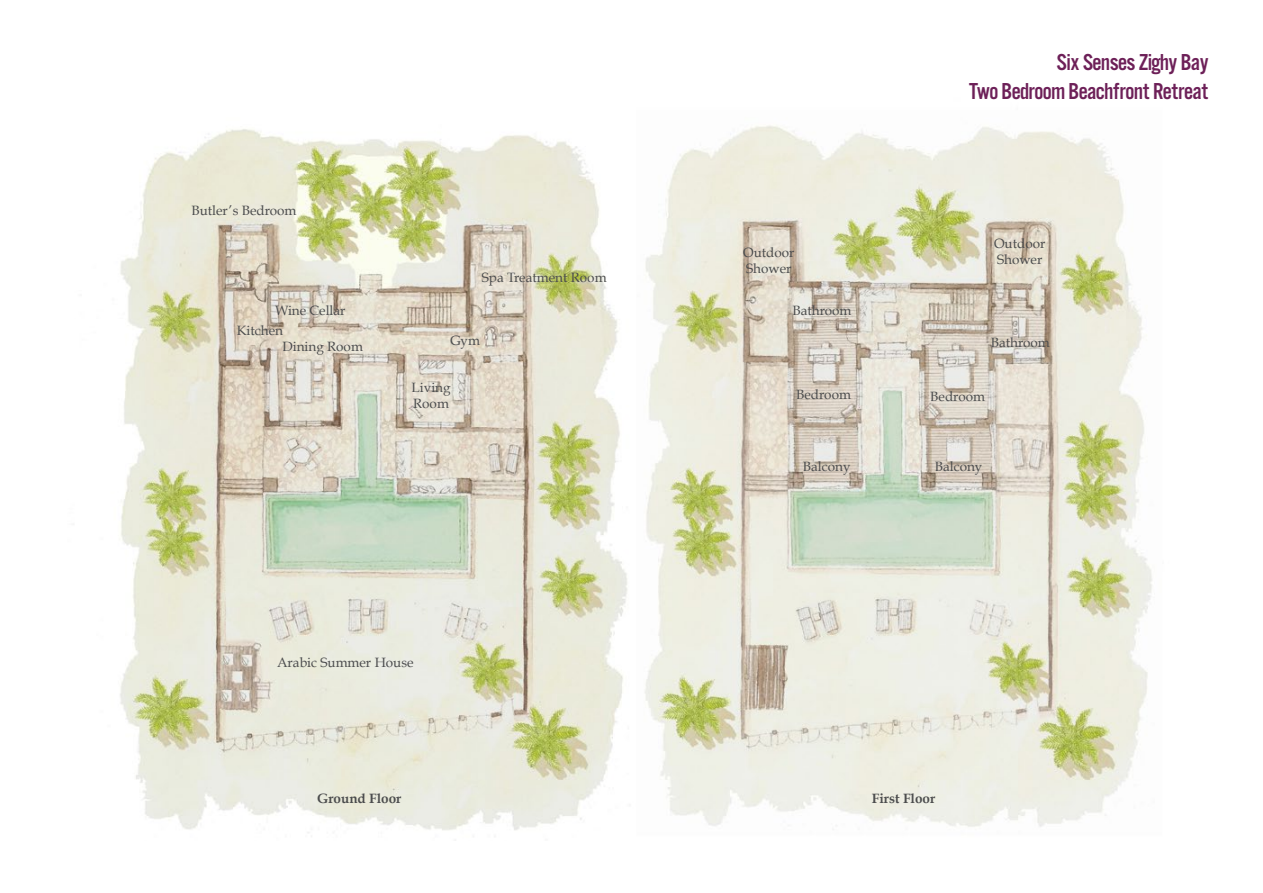
<style>
.page{position:relative;width:1263px;height:893px;background:#fff}
.page>*{position:absolute;margin:0;border:0;box-sizing:border-box;transform-origin:0 0}
.t1{font:24px/28.8px "Alternate Gothic No 3";color:#6d2058;text-align:right}
.t2{font:13.5px "Book Antiqua";color:#4b4c4d}
.t3{font:700 13.5px "Book Antiqua";color:#4b4c4d}
</style>
<div class="page">
<img style="left:120px;top:125px;width:1032px;height:708px">
<p class="t2" style="left:191px;top:202px;width:107px">Butler’s Bedroom</p>
<p class="t2" style="left:275px;top:302px;width:72px">Wine Cellar</p>
<p class="t2" style="left:237px;top:322px;width:48px">Kitchen</p>
<p class="t2" style="left:282px;top:338px;width:82px">Dining Room</p>
<p class="t2" style="left:482px;top:269px;width:126px">Spa Treatment Room</p>
<p class="t2" style="left:743px;top:244px;width:53px">Outdoor</p>
<p class="t2" style="left:746px;top:260px;width:47px">Shower</p>
<p class="t2" style="left:792px;top:302px;width:61px">Bathroom</p>
<p class="t1" style="left:969px;top:50px;width:241px">Six Senses Zighy Bay<br>Two Bedroom Beachfront Retreat</p>
<p class="t2" style="left:994px;top:235px;width:53px">Outdoor</p>
<p class="t2" style="left:997px;top:251px;width:47px">Shower</p>
<p class="t2" style="left:450px;top:332px;width:31px">Gym</p>
<p class="t2" style="left:991px;top:334px;width:61px">Bathroom</p>
<p class="t2" style="left:411px;top:379px;width:41px">Living</p>
<p class="t2" style="left:413px;top:395px;width:37px">Room</p>
<p class="t2" style="left:796px;top:386px;width:56px">Bedroom</p>
<p class="t2" style="left:930px;top:388px;width:56px">Bedroom</p>
<p class="t2" style="left:803px;top:458px;width:49px">Balcony</p>
<p class="t2" style="left:935px;top:458px;width:49px">Balcony</p>
<p class="t2" style="left:277px;top:654px;width:138px">Arabic Summer House</p>
<p class="t3" style="left:317px;top:790px;width:86px">Ground Floor</p>
<p class="t3" style="left:872px;top:790px;width:65px">First Floor</p>
</div>
